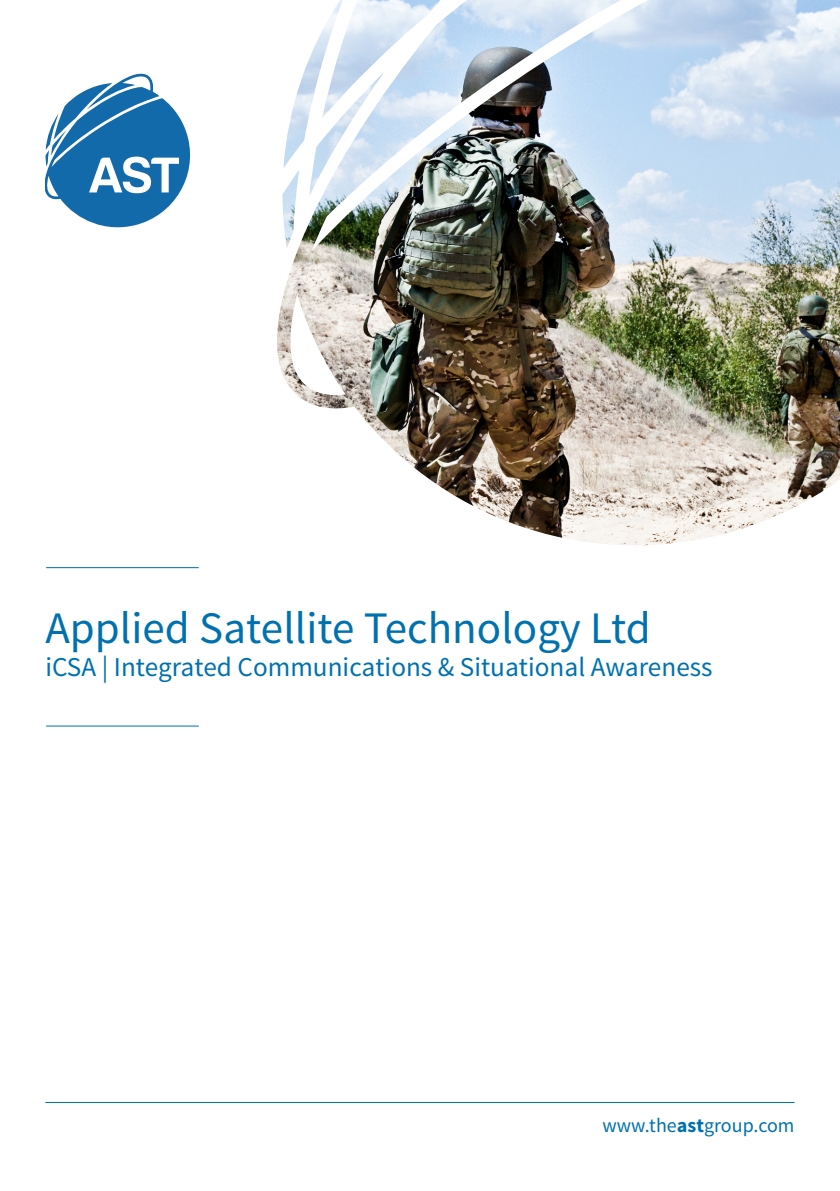
<style>
.page{position:relative;width:840px;height:1191px;background:#fff}
.page>*{position:absolute;margin:0;border:0;box-sizing:border-box;transform-origin:0 0}
.t1{font:45px "Source Sans Pro";color:#0071af}
.t2{font:27.2px "Source Sans Pro";color:#0071af}
.t3{font:20px "Source Sans Pro";color:#0071af}
.s1{font-weight:700}
</style>
<div class="page">
<svg style="left:45px;top:74px;width:145px;height:153px"></svg>
<img style="left:277px;top:0;width:562px;height:546px">
<hr style="left:45px;top:1102px;width:749px;height:1px;background:#0071af">
<hr style="left:46px;top:567px;width:153px;height:1px;background:#0071af">
<hr style="left:46px;top:725px;width:153px;height:1px;background:#0071af">
<p class="t1" style="left:45px;top:600px;width:606px">Applied Satellite Technology Ltd</p>
<p class="t2" style="left:45px;top:650px;width:668px">iCSA | Integrated Communications &amp; Situational Awareness</p>
<p class="t3" style="left:602px;top:1113px;width:193px">www.the<span class="s1">ast</span>group.com</p>
</div>
